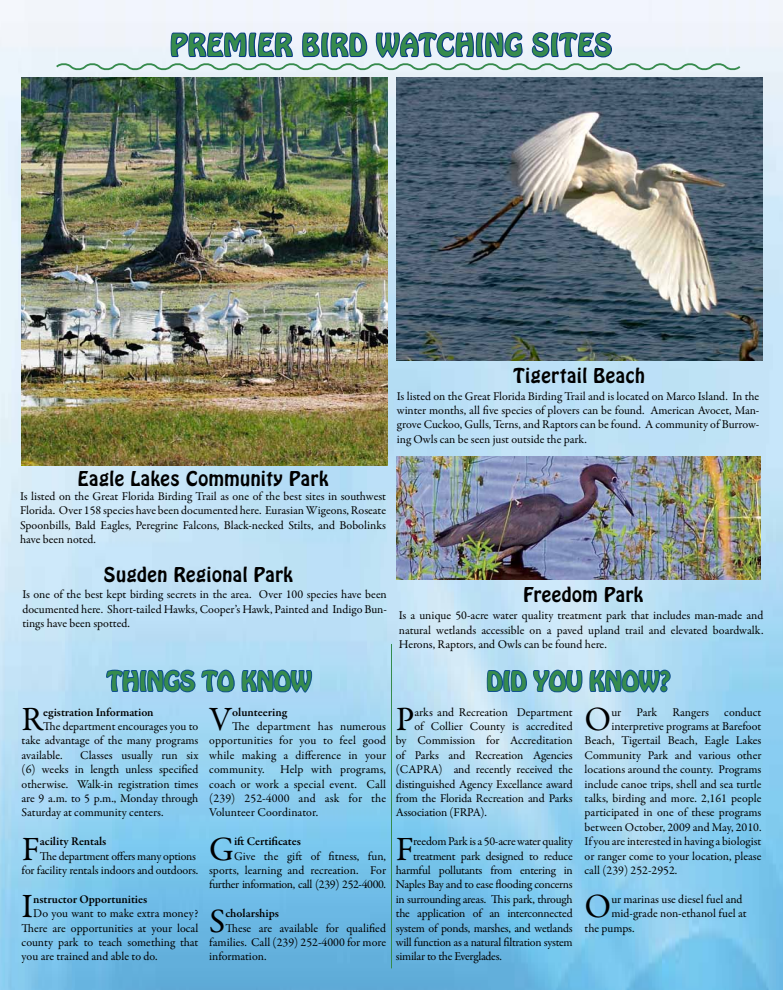
<style>
.page{position:relative;width:783px;height:990px;background:#fff}
.page>*{position:absolute;margin:0;border:0;box-sizing:border-box;transform-origin:0 0}
.t1{font:34.2px "Garamond Premr Pro";color:#000}
.t2{font:27px "Hobo Std";letter-spacing:.03em;color:#368b4d}
.t3{font:24px "Hobo Std";color:#368b4d}
.t4{font:18px "Hobo Std";letter-spacing:.03em;color:#000}
.t5{font:12px/14.4px "Garamond Premr Pro";letter-spacing:-.005em;color:#000;text-align:justify}
.t6{font:12px "Garamond Premr Pro";letter-spacing:-.025em;color:#000}
.t7{font:600 12px "Garamond Premr Pro";color:#000}
</style>
<div class="page">
<img style="left:0;top:0;width:783px;height:990px">
<svg style="left:105px;top:669px;width:208px;height:32px;background:#78abd2"></svg>
<svg style="left:486px;top:669px;width:186px;height:25px;background:#74a3c9"></svg>
<svg style="left:54px;top:31px;width:688px;height:42px"></svg>
<hr style="left:391px;top:644px;width:1px;height:324px;background:#368b4d">
<img style="left:397px;top:78px;width:366px;height:283px">
<img style="left:22px;top:78px;width:366px;height:387px">
<img style="left:397px;top:456px;width:363px;height:124px">
<h2 class="t2" style="left:170px;top:26px;width:443px">PREMIER BIRD WATCHING SITES</h2>
<h3 class="t4" style="left:513px;top:363px;width:133px">Tigertail Beach</h3>
<h3 class="t4" style="left:78px;top:466px;width:252px">Eagle Lakes Community Park</h3>
<p class="t5" style="left:20px;top:489px;width:368px">Is listed on the Great Florida Birding Trail as one of the best sites in southwest Florida. Over 158 species have been documented here. Eurasian Wigeons, Roseate Spoonbills, Bald Eagles, Peregrine Falcons, Black-necked Stilts, and Bobolinks have been noted.</p>
<h3 class="t4" style="left:104px;top:562px;width:190px">Sugden Regional Park</h3>
<p class="t5" style="left:22px;top:587px;width:366px">Is one of the best kept birding secrets in the area. Over 100 species have been documented here. Short-tailed Hawks, Cooper’s Hawk, Painted and Indigo Bun&shy;tings have been spotted.</p>
<p class="t5" style="left:397px;top:389px;width:364px">Is listed on the Great Florida Birding Trail and is located on Marco Island. In the winter months, all five species of plovers can be found. American Avocet, Man&shy;grove Cuckoo, Gulls, Terns, and Raptors can be found. A community of Burrow&shy;ing Owls can be seen just outside the park.</p>
<h3 class="t4" style="left:523px;top:582px;width:121px">Freedom Park</h3>
<p class="t5" style="left:399px;top:608px;width:366px">Is a unique 50-acre water quality treatment park that includes man-made and natural wetlands accessible on a paved upland trail and elevated boardwalk.<br>Herons, Raptors, and Owls can be found here.</p>
<h3 class="t3" style="left:107px;top:665px;width:206px">THINGS TO KNOW</h3>
<h3 class="t3" style="left:487px;top:665px;width:186px">DID YOU KNOW?</h3>
<h1 class="t1" style="left:585px;top:699px;width:28px">O</h1>
<p class="t5" style="left:611px;top:705px;width:11px">ur</p>
<p class="t5" style="left:637px;top:705px;width:22px">Park</p>
<p class="t5" style="left:672px;top:705px;width:38px">Rangers</p>
<p class="t5" style="left:724px;top:705px;width:39px">conduct</p>
<h1 class="t1" style="left:396px;top:699px;width:20px">P</h1>
<p class="t5" style="left:415px;top:705px;width:160px">arks and Recreation Department</p>
<h1 class="t1" style="left:209px;top:699px;width:24px">V</h1>
<p class="t7" style="left:232px;top:705px;width:57px">olunteering</p>
<h1 class="t1" style="left:22px;top:699px;width:23px">R</h1>
<p class="t7" style="left:43px;top:705px;width:112px">egistration Information</p>
<p class="t5" style="left:415px;top:719px;width:160px">of Collier County is accredited</p>
<p class="t5" style="left:396px;top:734px;width:178px">by Commission for Accreditation</p>
<p class="t5" style="left:396px;top:748px;width:178px">of Parks and Recreation Agencies</p>
<p class="t5" style="left:396px;top:763px;width:178px">(CAPRA) and recently received the</p>
<p class="t5" style="left:396px;top:777px;width:178px">distinguished Agency Excellance award</p>
<p class="t5" style="left:396px;top:791px;width:178px">from the Florida Recreation and Parks</p>
<p class="t5" style="left:396px;top:806px;width:93px">Association (FRPA).</p>
<h1 class="t1" style="left:396px;top:828px;width:20px">F</h1>
<p class="t6" style="left:413px;top:834px;width:161px">reedom Park is a 50-acre water quality</p>
<p class="t5" style="left:611px;top:719px;width:152px">interpretive programs at Barefoot</p>
<p class="t5" style="left:585px;top:734px;width:178px">Beach, Tigertail Beach, Eagle Lakes</p>
<p class="t5" style="left:585px;top:748px;width:178px">Community Park and various other</p>
<p class="t5" style="left:585px;top:763px;width:178px">locations around the county. Programs</p>
<p class="t5" style="left:585px;top:777px;width:178px">include canoe trips, shell and sea turtle</p>
<p class="t5" style="left:585px;top:791px;width:178px">talks, birding and more. 2,161 people</p>
<p class="t5" style="left:585px;top:806px;width:178px">participated in one of these programs</p>
<p class="t5" style="left:585px;top:820px;width:178px">between October, 2009 and May, 2010.</p>
<p class="t5" style="left:585px;top:835px;width:178px">If you are interested in having a biologist</p>
<p class="t5" style="left:585px;top:849px;width:178px">or ranger come to your location, please</p>
<p class="t5" style="left:585px;top:863px;width:94px">call (239) 252-2952.</p>
<h1 class="t1" style="left:585px;top:886px;width:28px">O</h1>
<p class="t5" style="left:611px;top:892px;width:133px">ur marinas use diesel fuel and</p>
<p class="t5" style="left:22px;top:719px;width:178px;text-indent:22px">The department encourages you to take advantage of the many programs available.</p>
<p class="t5" style="left:209px;top:719px;width:178px;text-indent:23px">The department has numerous opportunities for you to feel good while making a difference in your community.</p>
<p class="t5" style="left:22px;top:748px;width:178px;text-indent:59px">Classes usually run six (6) weeks in length unless specified otherwise. Walk-in registration times are 9 a.m. to 5 p.m., Monday through Saturday at community centers.</p>
<h1 class="t1" style="left:22px;top:828px;width:20px">F</h1>
<p class="t7" style="left:40px;top:834px;width:68px">acility Rentals</p>
<p class="t5" style="left:209px;top:763px;width:178px;text-indent:71px">Help with programs, coach or work a special event. Call (239) 252-4000 and ask for the Volunteer Coordinator.</p>
<h1 class="t1" style="left:209px;top:828px;width:26px">G</h1>
<p class="t7" style="left:234px;top:834px;width:68px">ift Certificates</p>
<p class="t5" style="left:22px;top:849px;width:178px;text-align:right">The department offers many options<br>for facility rentals indoors and outdoors.</p>
<h1 class="t1" style="left:22px;top:886px;width:13px">I</h1>
<p class="t7" style="left:33px;top:892px;width:116px">nstructor Opportunities</p>
<p class="t5" style="left:209px;top:849px;width:178px;text-indent:25px">Give the gift of fitness, fun, sports, learning and recreation. For further information, call (239) 252-4000.</p>
<h1 class="t1" style="left:209px;top:900px;width:18px">S</h1>
<p class="t7" style="left:225px;top:906px;width:55px">cholarships</p>
<p class="t5" style="left:413px;top:849px;width:161px">treatment park designed to reduce</p>
<p class="t6" style="left:396px;top:863px;width:178px">harmful pollutants from entering in</p>
<p class="t5" style="left:396px;top:878px;width:178px">Naples Bay and to ease flooding concerns</p>
<p class="t6" style="left:396px;top:892px;width:178px">in surrounding areas. This park, through</p>
<p class="t6" style="left:396px;top:906px;width:178px">the application of an interconnected</p>
<p class="t5" style="left:396px;top:921px;width:178px">system of ponds, marshes, and wetlands</p>
<p class="t6" style="left:396px;top:935px;width:178px">will function as a natural filtration system</p>
<p class="t5" style="left:396px;top:950px;width:108px">similar to the Everglades.</p>
<p class="t5" style="left:611px;top:907px;width:137px">mid-grade non-ethanol fuel at</p>
<p class="t5" style="left:585px;top:921px;width:52px">the pumps.</p>
<p class="t5" style="left:22px;top:907px;width:178px;text-indent:12px">Do you want to make extra money?<br>There are opportunities at your local county park to teach something that you are trained and able to do.</p>
<p class="t5" style="left:209px;top:921px;width:178px;text-indent:16px">These are available for qualified families. Call (239) 252-4000 for more information.</p>
</div>
